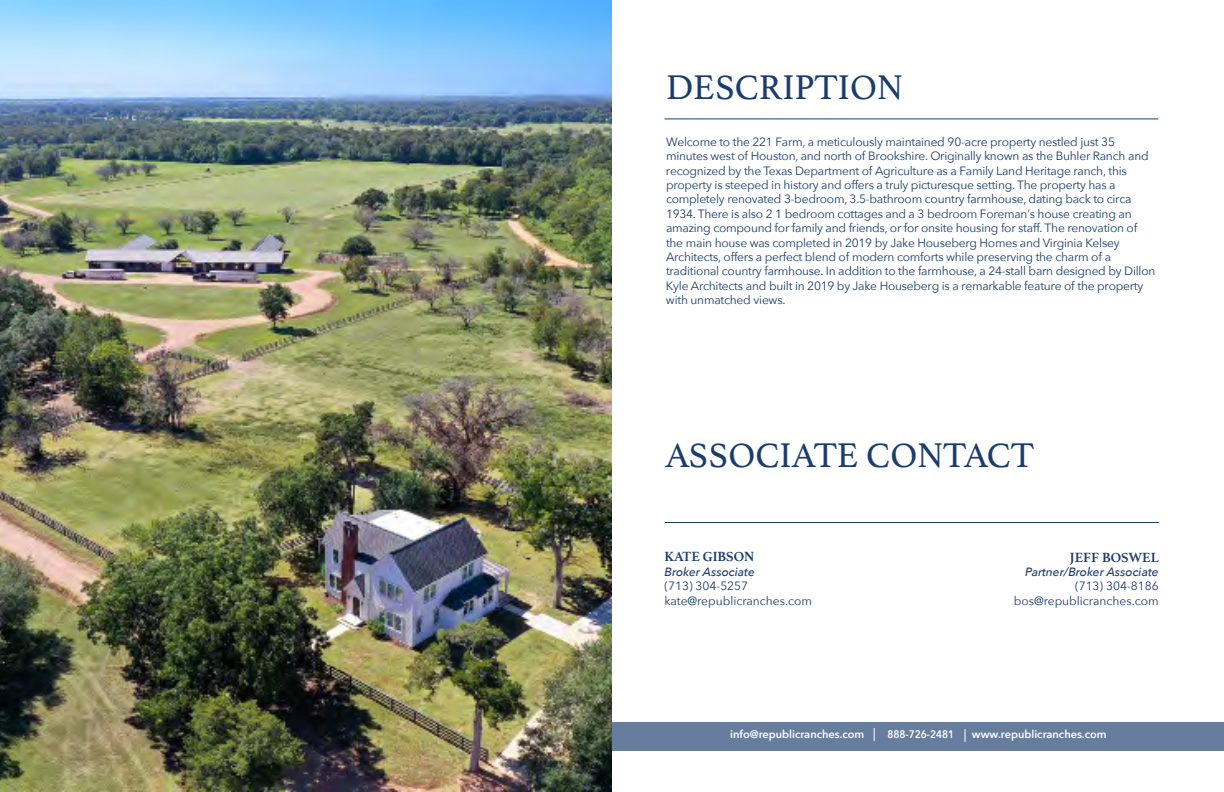
<style>
.page{position:relative;width:1224px;height:792px;background:#fff}
.page>*{position:absolute;margin:0;border:0;box-sizing:border-box;transform-origin:0 0}
.t1{font:36px "Athelas";color:#1b3d6d}
.t2{font:700 14px "Athelas";color:#1b3d6d}
.t3{font:12px/14.4px "Avenir Next";letter-spacing:-.02em;color:#1b3d6d}
.t4{font:12px/14.4px "Avenir Next";color:#1b3d6d}
.t5{font:italic 500 12px "Avenir Next";color:#1b3d6d}
.t6{font:600 11px "Avenir Next";color:#fff}
.t7{font:600 11px "Avenir Next";color:#fff;scale:.9 1}
.s1{font-style:inherit}
</style>
<div class="page">
<img style="left:0;top:0;width:612px;height:792px">
<div style="left:612px;top:722px;width:612px;height:29px;background:#677d9d"></div>
<hr style="left:665px;top:522px;width:494px;height:1px;background:#1a3e6d">
<svg style="left:874px;top:728px;width:1px;height:13px"></svg>
<svg style="left:965px;top:729px;width:1px;height:13px"></svg>
<hr style="left:665px;top:118px;width:493px;height:1px;background:#1a3e6d">
<h1 class="t1" style="left:666px;top:58px;width:239px">DESCRIPTION</h1>
<p class="t3" style="left:666px;top:134px;width:491px">Welcome to the 221 Farm, a meticulously maintained <span class="s1">90</span>-acre property nestled just 35 minutes west of Houston, and north of Brookshire. Originally known as the Buhler Ranch and recognized by the Texas Department of Agriculture as a Family Land Heritage ranch, this property is steeped in history and offers a truly picturesque setting. The property has a completely renovated 3-bedroom, 3.5-bathroom country farmhouse, dating back to circa 1934. There is also 2 1 bedroom cottages and a 3 bedroom Foreman’s house creating an amazing compound for family and friends, or for onsite housing for staff. The renovation of the main house was completed in 2019 by Jake Houseberg Homes and Virginia Kelsey Architects, offers a perfect blend of modern comforts while preserving the charm of a traditional country farmhouse. In addition to the farmhouse, a 24-stall barn designed by Dillon Kyle Architects and built in 2019 by Jake Houseberg is a remarkable feature of the property with unmatched views.</p>
<h1 class="t1" style="left:665px;top:427px;width:371px">ASSOCIATE CONTACT</h1>
<p class="t2" style="left:665px;top:545px;width:91px">KATE GIBSON</p>
<p class="t5" style="left:665px;top:561px;width:92px">Broker Associate</p>
<p class="t4" style="left:665px;top:578px;width:149px">(713) 304-5257 kate@republicranches.com</p>
<p class="t2" style="left:1070px;top:546px;width:90px">JEFF BOSWEL</p>
<p class="t5" style="left:1025px;top:562px;width:135px">Partner/Broker Associate</p>
<p class="t4" style="left:1014px;top:579px;width:146px;text-align:right">(713) 304-8186 bos@republicranches.com</p>
<p class="t6" style="left:730px;top:725px;width:136px">info@republicranches.com</p>
<p class="t7" style="left:888px;top:725px;width:76px">888-726-2481</p>
<p class="t6" style="left:972px;top:725px;width:136px">www.republicranches.com</p>
</div>
